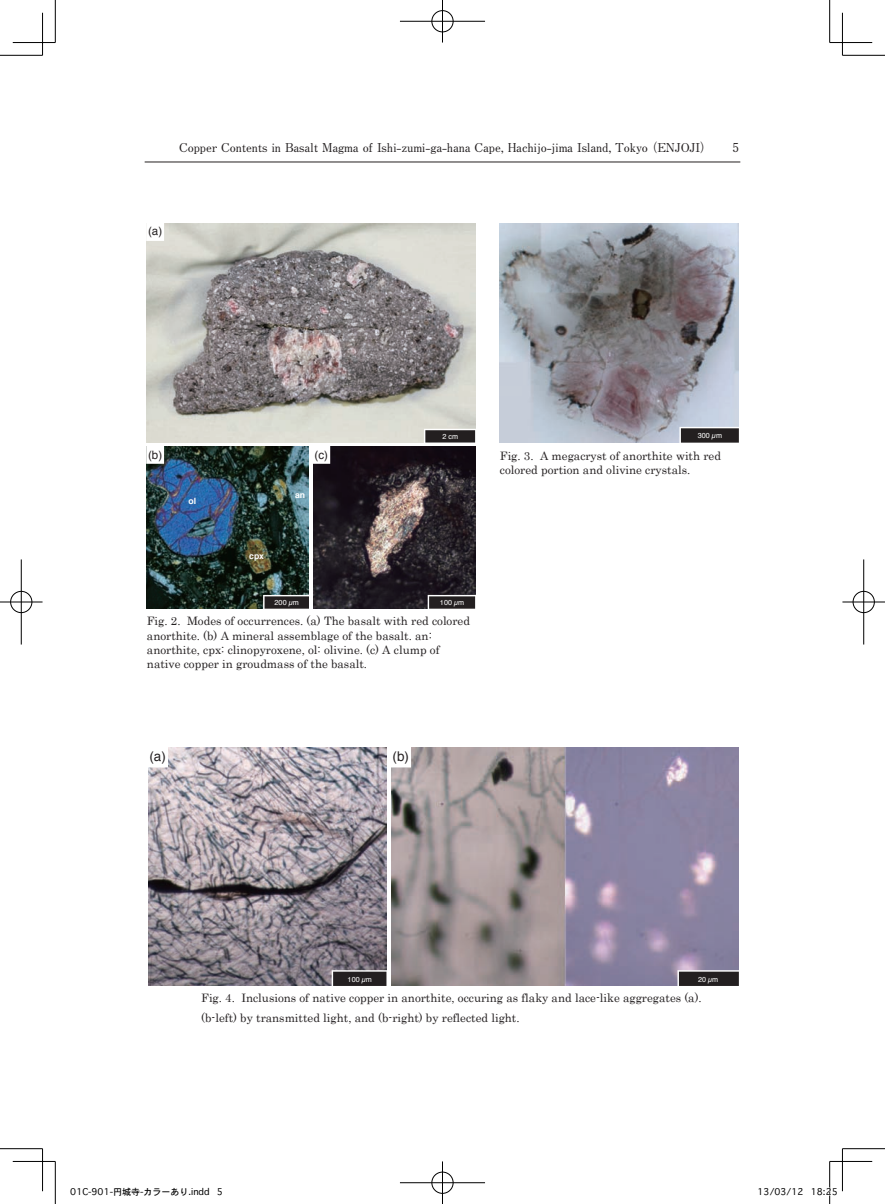
<style>
.page{position:relative;width:885px;height:1204px;background:#fff}
.page>*{position:absolute;margin:0;border:0;box-sizing:border-box;transform-origin:0 0}
.t1{font:13.5px "Helvetica";color:#231f20}
.t2{font:700 12.15px "Futo Min A101 Pro";letter-spacing:-.015em;color:#231f20}
.t3{font:11.55px/14.4px "Century";color:#231f20}
.t4{font:11.55px "Helvetica";color:#231f20}
.t5{font:9px "Osaka";color:#000}
.t6{font:700 8.7px "Helvetica";color:#fff}
.t7{font:7.2px "Helvetica";color:#fff}
</style>
<div class="page">
<hr style="left:145px;top:162px;width:595px;height:1px;background:#231f20">
<img style="left:147px;top:446px;width:162px;height:162px">
<img style="left:313px;top:446px;width:162px;height:162px">
<img style="left:147px;top:224px;width:328px;height:218px">
<svg style="left:424px;top:429px;width:52px;height:14px"></svg>
<div style="left:147px;top:224px;width:16px;height:16px;background:#fff"></div>
<div style="left:147px;top:446px;width:16px;height:17px;background:#fff"></div>
<div style="left:146px;top:446px;width:18px;height:18px;border:1px solid #fff"></div>
<div style="left:313px;top:446px;width:16px;height:17px;background:#fff"></div>
<div style="left:312px;top:446px;width:18px;height:18px;border:1px solid #fff"></div>
<svg style="left:427px;top:595px;width:49px;height:14px"></svg>
<svg style="left:263px;top:595px;width:46px;height:14px"></svg>
<img style="left:500px;top:224px;width:238px;height:218px">
<svg style="left:679px;top:427px;width:60px;height:16px"></svg>
<img style="left:391px;top:747px;width:347px;height:238px">
<img style="left:148px;top:747px;width:238px;height:238px">
<svg style="left:331px;top:970px;width:56px;height:16px"></svg>
<svg style="left:677px;top:970px;width:62px;height:16px"></svg>
<div style="left:148px;top:747px;width:19px;height:19px;background:#fff"></div>
<div style="left:391px;top:747px;width:19px;height:19px;background:#fff"></div>
<hr style="left:0;top:55px;width:43px;height:1px;background:#000">
<hr style="left:842px;top:55px;width:42px;height:1px;background:#000">
<hr style="left:0;top:1148px;width:43px;height:1px;background:#000">
<hr style="left:842px;top:1148px;width:42px;height:1px;background:#000">
<hr style="left:55px;top:0;width:1px;height:43px;background:#000">
<hr style="left:55px;top:1161px;width:1px;height:42px;background:#000">
<hr style="left:829px;top:0;width:1px;height:43px;background:#000">
<hr style="left:829px;top:1161px;width:1px;height:42px;background:#000">
<hr style="left:13px;top:42px;width:42px;height:1px;background:#000">
<hr style="left:829px;top:42px;width:43px;height:1px;background:#000">
<hr style="left:13px;top:1161px;width:42px;height:1px;background:#000">
<hr style="left:829px;top:1161px;width:43px;height:1px;background:#000">
<hr style="left:42px;top:13px;width:1px;height:42px;background:#000">
<hr style="left:42px;top:1148px;width:1px;height:43px;background:#000">
<hr style="left:842px;top:13px;width:1px;height:42px;background:#000">
<hr style="left:842px;top:1148px;width:1px;height:43px;background:#000">
<div style="left:431px;top:10px;width:23px;height:23px;border:2px solid #fff;border-radius:50%"></div>
<hr style="left:400px;top:20px;width:85px;height:2px;background:#fff">
<hr style="left:441px;top:0;width:2px;height:43px;background:#fff">
<div style="left:431px;top:10px;width:22px;height:22px;border:1px solid #000;border-radius:50%"></div>
<hr style="left:400px;top:21px;width:85px;height:1px;background:#000">
<hr style="left:442px;top:0;width:1px;height:43px;background:#000">
<div style="left:431px;top:1170px;width:23px;height:24px;border:2px solid #fff;border-radius:50%"></div>
<hr style="left:400px;top:1181px;width:85px;height:2px;background:#fff">
<hr style="left:441px;top:1161px;width:2px;height:42px;background:#fff">
<div style="left:431px;top:1171px;width:22px;height:22px;border:1px solid #000;border-radius:50%"></div>
<hr style="left:400px;top:1182px;width:85px;height:1px;background:#000">
<hr style="left:442px;top:1161px;width:1px;height:42px;background:#000">
<div style="left:10px;top:590px;width:23px;height:23px;border:2px solid #fff;border-radius:50%"></div>
<hr style="left:0;top:601px;width:43px;height:2px;background:#fff">
<hr style="left:20px;top:559px;width:2px;height:85px;background:#fff">
<div style="left:10px;top:591px;width:22px;height:21px;border:1px solid #000;border-radius:50%"></div>
<hr style="left:0;top:601px;width:43px;height:1px;background:#000">
<hr style="left:21px;top:559px;width:1px;height:85px;background:#000">
<div style="left:851px;top:590px;width:24px;height:23px;border:2px solid #fff;border-radius:50%"></div>
<hr style="left:842px;top:601px;width:42px;height:2px;background:#fff">
<hr style="left:862px;top:559px;width:2px;height:85px;background:#fff">
<div style="left:852px;top:591px;width:22px;height:21px;border:1px solid #000;border-radius:50%"></div>
<hr style="left:842px;top:601px;width:42px;height:1px;background:#000">
<hr style="left:863px;top:559px;width:1px;height:85px;background:#000">
<svg style="left:829px;top:1187px;width:2px;height:8px"></svg>
<p class="t2" style="left:179px;top:138px;width:534px">Copper Contents in Basalt Magma of Ishi-zumi-ga-hana Cape, Hachijo-jima Island, Tokyo （ENJOJI）</p>
<p class="t2" style="left:732px;top:138px;width:8px">5</p>
<p class="t4" style="left:148px;top:222px;width:16px">(a)</p>
<p class="t7" style="left:442px;top:431px;width:17px">2 cm</p>
<p class="t7" style="left:697px;top:430px;width:26px">300 µm</p>
<p class="t4" style="left:148px;top:446px;width:16px">(b)</p>
<p class="t4" style="left:314px;top:446px;width:15px">(c)</p>
<p class="t6" style="left:188px;top:494px;width:9px">ol</p>
<p class="t6" style="left:249px;top:549px;width:16px">cpx</p>
<p class="t6" style="left:295px;top:487px;width:12px">an</p>
<p class="t7" style="left:274px;top:597px;width:26px">200 µm</p>
<p class="t7" style="left:440px;top:597px;width:26px">100 µm</p>
<p class="t3" style="left:147px;top:612px;width:324px">Fig. 2. Modes of occurrences. (a) The basalt with red colored anorthite. (b) A mineral assemblage of the basalt. an: anorthite, cpx: clinopyroxene, ol: olivine. (c) A clump of native copper in groudmass of the basalt.</p>
<p class="t3" style="left:500px;top:447px;width:222px">Fig. 3. A megacryst of anorthite with red colored portion and olivine crystals.</p>
<p class="t1" style="left:149px;top:746px;width:18px">(a)</p>
<p class="t1" style="left:392px;top:746px;width:18px">(b)</p>
<p class="t7" style="left:347px;top:973px;width:26px">100 µm</p>
<p class="t7" style="left:698px;top:973px;width:22px">20 µm</p>
<p class="t3" style="left:201px;top:986px;width:502px;line-height:20.1px">Fig. 4. Inclusions of native copper in anorthite, occuring as flaky and lace-like aggregates (a). (b-left) by transmitted light, and (b-right) by reflected light.</p>
<p class="t5" style="left:70px;top:1185px;width:154px">01C-901-円城寺-カラーあり.indd 5</p>
<p class="t5" style="left:757px;top:1185px;width:82px">13/03/12 18:25</p>
</div>
